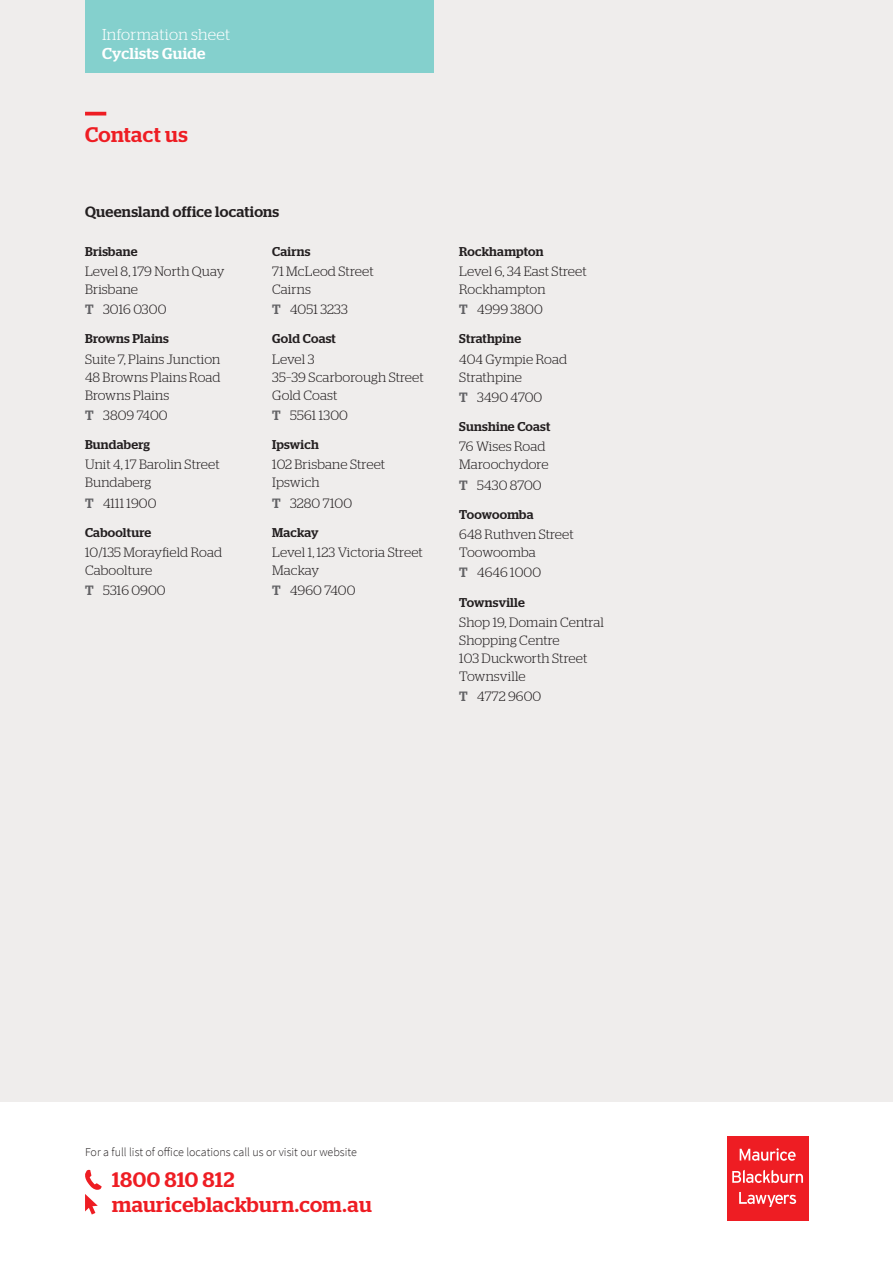
<style>
.page{position:relative;width:893px;height:1263px;background:#fff}
.page>*{position:absolute;margin:0;border:0;box-sizing:border-box;transform-origin:0 0}
.t1{font:500 21px/24.8px "Stag";letter-spacing:.015em;color:#ee1d23}
.t2{font:300 15.75px "Stag";letter-spacing:.02em;color:#fff}
.t3{font:500 15.75px "Stag";letter-spacing:.02em;color:#fff}
.t4{font:500 15px "Stag";letter-spacing:.02em;color:#231f20}
.t5{font:300 13.5px/18px "Stag";letter-spacing:.01em;color:#231f20}
.t6{font:500 12.75px "Stag";letter-spacing:.02em;color:#231f20}
.t7{font:300 12px "Source Sans Pro";color:#231f20}
.s1{font-weight:500;color:#636366}
</style>
<div class="page">
<div style="left:0;top:0;width:893px;height:1101px;background:#efedec"></div>
<div style="left:85px;top:0;width:349px;height:72px;background:#84d0cd"></div>
<svg style="left:85px;top:1170px;width:17px;height:44px"></svg>
<div style="left:727px;top:1136px;width:81px;height:84px;background:#ee1d23"></div>
<svg style="left:739px;top:1192px;width:57px;height:15px"></svg>
<svg style="left:732px;top:1170px;width:71px;height:13px"></svg>
<svg style="left:740px;top:1148px;width:56px;height:13px"></svg>
<svg style="left:85px;top:112px;width:21px;height:4px"></svg>
<p class="t2" style="left:102px;top:25px;width:130px">Information sheet</p>
<p class="t3" style="left:102px;top:44px;width:105px">Cyclists Guide</p>
<h1 class="t1" style="left:85px;top:122px;width:104px">Contact us</h1>
<p class="t4" style="left:85px;top:203px;width:196px">Queensland office locations</p>
<p class="t6" style="left:85px;top:243px;width:54px">Brisbane</p>
<p class="t5" style="left:85px;top:262px;width:141px">Level 8, 179 North Quay<br>Brisbane</p>
<p class="t5" style="left:85px;top:300px;width:83px"><span class="s1">T</span> 3016 0300</p>
<p class="t6" style="left:85px;top:331px;width:85px">Browns Plains</p>
<p class="t5" style="left:85px;top:350px;width:137px;text-align:justify">Suite 7, Plains Junction 48 Browns Plains Road Browns Plains</p>
<p class="t5" style="left:85px;top:406px;width:84px"><span class="s1">T</span> 3809 7400</p>
<p class="t6" style="left:85px;top:437px;width:66px">Bundaberg</p>
<p class="t5" style="left:85px;top:455px;width:136px">Unit 4, 17 Barolin Street<br>Bundaberg</p>
<p class="t5" style="left:85px;top:494px;width:73px"><span class="s1">T</span> 4111 1900</p>
<p class="t6" style="left:85px;top:525px;width:68px">Caboolture</p>
<p class="t5" style="left:85px;top:543px;width:139px">10/135 Morayfield Road<br>Caboolture</p>
<p class="t5" style="left:85px;top:581px;width:82px"><span class="s1">T</span> 5316 0900</p>
<p class="t6" style="left:272px;top:243px;width:40px">Cairns</p>
<p class="t5" style="left:272px;top:262px;width:103px">71 McLeod Street<br>Cairns</p>
<p class="t5" style="left:272px;top:300px;width:77px"><span class="s1">T</span> 4051 3233</p>
<p class="t6" style="left:272px;top:331px;width:65px">Gold Coast</p>
<p class="t5" style="left:272px;top:350px;width:153px">Level 3<br>35–39 Scarborough Street<br>Gold Coast</p>
<p class="t5" style="left:272px;top:406px;width:77px"><span class="s1">T</span> 5561 1300</p>
<p class="t6" style="left:272px;top:437px;width:48px">Ipswich</p>
<p class="t5" style="left:272px;top:455px;width:115px">102 Brisbane Street<br>Ipswich</p>
<p class="t5" style="left:272px;top:494px;width:82px"><span class="s1">T</span> 3280 7100</p>
<p class="t6" style="left:272px;top:525px;width:48px">Mackay</p>
<p class="t5" style="left:272px;top:543px;width:152px">Level 1, 123 Victoria Street<br>Mackay</p>
<p class="t5" style="left:272px;top:581px;width:85px"><span class="s1">T</span> 4960 7400</p>
<p class="t6" style="left:459px;top:243px;width:86px">Rockhampton</p>
<p class="t5" style="left:459px;top:262px;width:129px">Level 6, 34 East Street<br>Rockhampton</p>
<p class="t5" style="left:459px;top:300px;width:85px"><span class="s1">T</span> 4999 3800</p>
<p class="t6" style="left:459px;top:331px;width:63px">Strathpine</p>
<p class="t5" style="left:459px;top:350px;width:109px">404 Gympie Road<br>Strathpine</p>
<p class="t5" style="left:459px;top:388px;width:85px"><span class="s1">T</span> 3490 4700</p>
<p class="t6" style="left:459px;top:419px;width:92px">Sunshine Coast</p>
<p class="t5" style="left:459px;top:437px;width:91px">76 Wises Road<br>Maroochydore</p>
<p class="t5" style="left:459px;top:476px;width:84px"><span class="s1">T</span> 5430 8700</p>
<p class="t6" style="left:459px;top:507px;width:76px">Toowoomba</p>
<p class="t5" style="left:459px;top:525px;width:116px">648 Ruthven Street<br>Toowoomba</p>
<p class="t5" style="left:459px;top:563px;width:83px"><span class="s1">T</span> 4646 1000</p>
<p class="t6" style="left:459px;top:594px;width:67px">Townsville</p>
<p class="t5" style="left:459px;top:613px;width:146px">Shop 19, Domain Central<br>Shopping Centre<br>103 Duckworth Street<br>Townsville</p>
<p class="t5" style="left:459px;top:687px;width:84px"><span class="s1">T</span> 4772 9600</p>
<p class="t7" style="left:85px;top:1144px;width:273px">For a full list of office locations call us or visit our website</p>
<h1 class="t1" style="left:112px;top:1167px;width:261px">1800 810 812 mauriceblackburn.com.au</h1>
</div>
